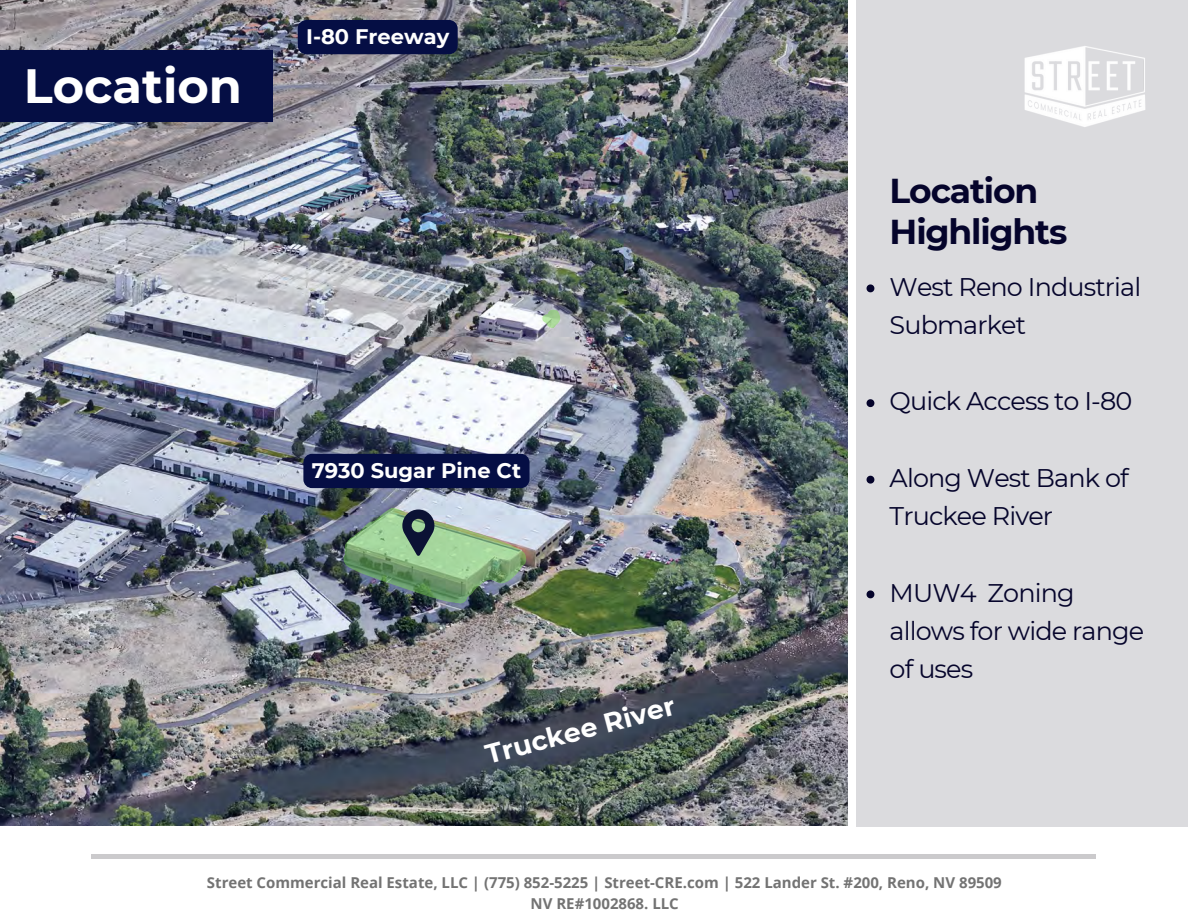
<style>
.page{position:relative;width:1188px;height:918px;background:#fff}
.page>*{position:absolute;margin:0;border:0;box-sizing:border-box;transform-origin:0 0}
.t1{font:700 48px "Montserrat";color:#fff}
.t2{font:700 34.5px/41.7px "Montserrat";letter-spacing:-.035em;color:#05042b}
.t3{font:700 27px "Montserrat";color:#fff}
.t4{font:25.5px/38.2px "Montserrat";letter-spacing:-.035em;color:#05042b}
.t5{font:700 21px "Montserrat";color:#fff}
.t6{font:700 15px "Open Sans";color:#737373}
</style>
<div class="page">
<div style="left:92px;top:854px;width:1004px;height:5px;background:#cbcacc"></div>
<img style="left:0;top:0;width:847px;height:826px">
<div style="left:0;top:50px;width:272px;height:72px;background:#050e44"></div>
<div style="left:856px;top:0;width:332px;height:826px;background:#dbdbde"></div>
<svg style="left:542px;top:309px;width:18px;height:19px"></svg>
<img style="left:345px;top:508px;width:169px;height:96px">
<svg style="left:402px;top:510px;width:32px;height:46px"></svg>
<img style="left:1024px;top:46px;width:122px;height:81px">
<div style="left:303px;top:454px;width:227px;height:34px;background:#050e44;border-radius:9px"></div>
<svg style="left:867px;top:284px;width:7px;height:8px"></svg>
<svg style="left:867px;top:399px;width:7px;height:8px"></svg>
<svg style="left:867px;top:476px;width:7px;height:8px"></svg>
<svg style="left:867px;top:590px;width:7px;height:8px"></svg>
<div style="left:298px;top:20px;width:160px;height:34px;background:#050e44"></div>
<p class="t1" style="left:24px;top:56px;width:220px">Location</p>
<p class="t5" style="left:306px;top:24px;width:145px">I-80 Freeway</p>
<p class="t5" style="left:312px;top:458px;width:211px">7930 Sugar Pine Ct</p>
<p class="t3" style="left:482px;top:739px;width:197px;rotate:-15deg">Truckee River</p>
<p class="t2" style="left:890px;top:170px;width:179px">Location<br>Highlights</p>
<p class="t4" style="left:890px;top:267px;width:253px">West Reno Industrial<br>Submarket</p>
<p class="t4" style="left:890px;top:382px;width:244px">Quick Access to I-80</p>
<p class="t4" style="left:890px;top:459px;width:241px">Along West Bank of<br>Truckee River</p>
<p class="t4" style="left:890px;top:573px;width:256px">MUW4 Zoning allows for wide range of uses</p>
<p class="t6" style="left:207px;top:872px;width:796px">Street Commercial Real Estate, LLC | (775) 852-5225 | Street-CRE.com | 522 Lander St. #200, Reno, NV 89509</p>
<p class="t6" style="left:531px;top:893px;width:150px">NV RE#1002868. LLC</p>
</div>
